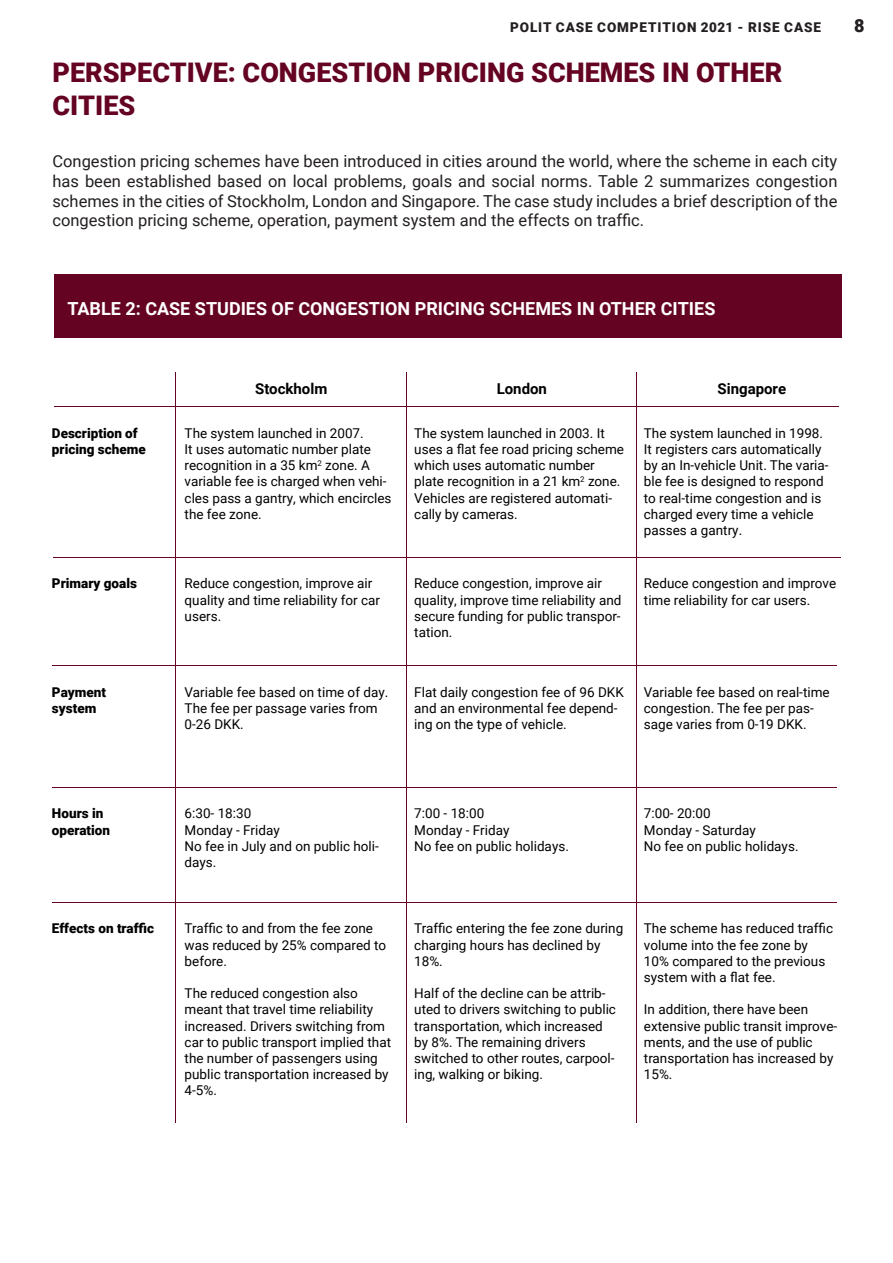
<style>
.page{position:relative;width:893px;height:1263px;background:#fff}
.page>*{position:absolute;margin:0;border:0;box-sizing:border-box;transform-origin:0 0}
.t1{font:900 27px/32.4px "Roboto";color:#640322}
.t2{font:700 18px "Roboto";color:#fff}
.t3{font:900 18px "Roboto";color:#231f20}
.t4{font:16.5px/19.8px "Roboto";color:#231f20;text-align:justify}
.t5{font:700 15px "Roboto";color:#000}
.t6{font:13.5px/16.2px "Roboto";color:#000}
.t7{font:900 13.5px/16.2px "Roboto";color:#000}
.t8{font:900 13.5px "Roboto";letter-spacing:.065em;color:#231f20}
</style>
<div class="page">
<div style="left:54px;top:274px;width:787px;height:64px;background:#640322"></div>
<hr style="left:54px;top:406px;width:785px;height:1px;background:#640322">
<hr style="left:176px;top:372px;width:1px;height:751px;background:#640322">
<hr style="left:406px;top:372px;width:1px;height:751px;background:#640322">
<hr style="left:637px;top:372px;width:1px;height:751px;background:#640322">
<hr style="left:54px;top:557px;width:787px;height:1px;background:#640322">
<hr style="left:52px;top:666px;width:785px;height:1px;background:#640322">
<hr style="left:52px;top:787px;width:785px;height:1px;background:#640322">
<hr style="left:52px;top:902px;width:785px;height:1px;background:#640322">
<p class="t8" style="left:510px;top:18px;width:312px">POLIT CASE COMPETITION 2021 - RISE CASE</p>
<h2 class="t3" style="left:854px;top:13px;width:12px">8</h2>
<p class="t1" style="left:52px;top:55px;width:731px">PERSPECTIVE: CONGESTION PRICING SCHEMES IN OTHER<br>CITIES</p>
<p class="t4" style="left:52px;top:151px;width:786px">Congestion pricing schemes have been introduced in cities around the world, where the scheme in each city has been established based on local problems, goals and social norms. Table 2 summarizes congestion schemes in the cities of Stockholm, London and Singapore. The case study includes a brief description of the congestion pricing scheme, operation, payment system and the effects on traffic.</p>
<p class="t2" style="left:67px;top:296px;width:649px">TABLE 2: CASE STUDIES OF CONGESTION PRICING SCHEMES IN OTHER CITIES</p>
<p class="t5" style="left:255px;top:378px;width:74px">Stockholm</p>
<p class="t5" style="left:497px;top:378px;width:52px">London</p>
<p class="t5" style="left:717px;top:378px;width:70px">Singapore</p>
<p class="t7" style="left:52px;top:424px;width:95px">Description of pricing scheme</p>
<p class="t6" style="left:185px;top:424px;width:208px">The system launched in 2007.<br>It uses automatic number plate recognition in a 35 km<sup>2</sup> zone. A variable fee is charged when vehi&shy;cles pass a gantry, which encircles the fee zone.</p>
<p class="t6" style="left:414px;top:424px;width:211px">The system launched in 2003. It uses a flat fee road pricing scheme which uses automatic number plate recognition in a 21 km<sup>2</sup> zone.<br>Vehicles are registered automati&shy;cally by cameras.</p>
<p class="t6" style="left:644px;top:424px;width:186px">The system launched in 1998.<br>It registers cars automatically by an In-vehicle Unit. The varia&shy;ble fee is designed to respond to real-time congestion and is charged every time a vehicle passes a gantry.</p>
<p class="t7" style="left:52px;top:575px;width:87px">Primary goals</p>
<p class="t6" style="left:185px;top:575px;width:197px">Reduce congestion, improve air quality and time reliability for car users.</p>
<p class="t6" style="left:414px;top:575px;width:209px">Reduce congestion, improve air quality, improve time reliability and secure funding for public transpor&shy;tation.</p>
<p class="t6" style="left:644px;top:575px;width:194px">Reduce congestion and improve time reliability for car users.</p>
<p class="t7" style="left:52px;top:684px;width:56px">Payment</p>
<p class="t7" style="left:52px;top:700px;width:46px">system</p>
<p class="t6" style="left:185px;top:684px;width:205px">Variable fee based on time of day.<br>The fee per passage varies from</p>
<p class="t6" style="left:185px;top:716px;width:61px">0-26 DKK.</p>
<p class="t6" style="left:414px;top:684px;width:211px">Flat daily congestion fee of 96 DKK and an environmental fee depend&shy;ing on the type of vehicle.</p>
<p class="t6" style="left:644px;top:684px;width:187px">Variable fee based on real-time congestion. The fee per pas&shy;sage varies from 0-19 DKK.</p>
<p class="t7" style="left:52px;top:805px;width:53px">Hours in</p>
<p class="t7" style="left:52px;top:821px;width:60px">operation</p>
<p class="t6" style="left:185px;top:805px;width:68px">6:30- 18:30</p>
<p class="t6" style="left:185px;top:821px;width:97px">Monday - Friday</p>
<p class="t6" style="left:185px;top:837px;width:196px">No fee in July and on public holi&shy;days.</p>
<p class="t6" style="left:414px;top:805px;width:72px">7:00 - 18:00</p>
<p class="t6" style="left:414px;top:821px;width:97px">Monday - Friday</p>
<p class="t6" style="left:414px;top:837px;width:156px">No fee on public holidays.</p>
<p class="t6" style="left:644px;top:805px;width:68px">7:00- 20:00</p>
<p class="t6" style="left:644px;top:821px;width:113px">Monday - Saturday</p>
<p class="t6" style="left:644px;top:837px;width:156px">No fee on public holidays.</p>
<p class="t7" style="left:52px;top:920px;width:104px">Effects on traffic</p>
<p class="t6" style="left:185px;top:920px;width:203px">Traffic to and from the fee zone was reduced by 25% compared to before.</p>
<p class="t6" style="left:185px;top:985px;width:208px">The reduced congestion also meant that travel time reliability increased. Drivers switching from car to public transport implied that the number of passengers using public transportation increased by<br>4-5%.</p>
<p class="t6" style="left:414px;top:920px;width:210px">Traffic entering the fee zone during charging hours has declined by<br>18%.</p>
<p class="t6" style="left:414px;top:985px;width:203px">Half of the decline can be attrib&shy;uted to drivers switching to public transportation, which increased by 8%. The remaining drivers switched to other routes, carpool&shy;ing, walking or biking.</p>
<p class="t6" style="left:644px;top:920px;width:191px">The scheme has reduced traffic volume into the fee zone by<br>10% compared to the previous system with a flat fee.</p>
<p class="t6" style="left:644px;top:1001px;width:195px">In addition, there have been extensive public transit improve&shy;ments, and the use of public transportation has increased by<br>15%.</p>
</div>
